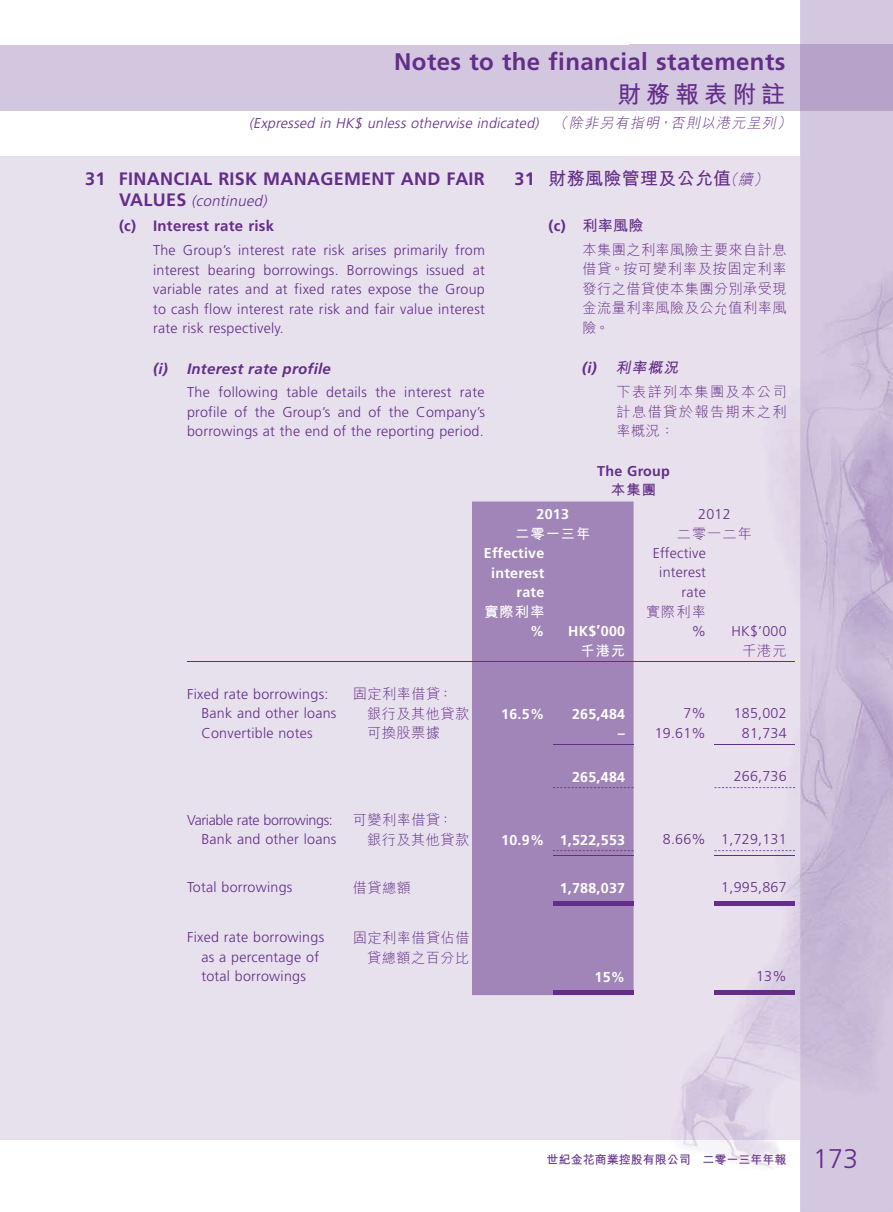
<style>
.page{position:relative;width:893px;height:1212px;background:#fff}
.page>*{position:absolute;margin:0;border:0;box-sizing:border-box;transform-origin:0 0}
.t1{font:300 27px "Frutiger LT Std";color:#642d89}
.t2{font:700 24px "Frutiger LT Std";letter-spacing:.02em;color:#642d89}
.t3{font:24px "M Hei HK Bold E Ten B5 H";letter-spacing:.2em;color:#642d89}
.t4{font:700 18px "Frutiger LT Std";letter-spacing:.015em;color:#642d89}
.t5{font:18px "M Hei HK Bold E Ten B5 H";letter-spacing:.015em;color:#642d89}
.t6{font:700 15px/25.2px "Frutiger LT Std";letter-spacing:.02em;color:#642d89}
.t7{font:italic 700 15px "Frutiger LT Std";letter-spacing:.02em;color:#642d89}
.t8{font:15px "M Hei HK Bold E Ten B5 H";color:#642d89}
.t9{font:italic 15px "M Hei HK Bold E Ten B5 H";color:#642d89}
.t10{font:300 14.25px/19.5px "Frutiger LT Std";letter-spacing:.02em;color:#642d89;text-align:justify}
.t11{font:14.25px/19.5px "M Hei HK Light E Ten B5 H";letter-spacing:.03em;color:#642d89;text-align:justify}
.t12{font:700 14.25px "Frutiger LT Std";letter-spacing:.02em;color:#fff}
.t13{font:italic 300 14.25px "Frutiger LT Std";color:#642d89}
.t14{font:300 14.25px "Frutiger LT Std";letter-spacing:-.02em;color:#642d89}
.t15{font:14.25px "M Hei HK Bold E Ten B5 H";letter-spacing:.07em;color:#fff}
.t16{font:700 14.25px "Frutiger LT Std";letter-spacing:.02em;color:#642d89}
.t17{font:14.25px "M Hei HK Bold E Ten B5 H";color:#642d89}
.t18{font:12px "M Hei HK Bold E Ten B5 H";color:#642d89}
.s1{font-family:"M Hei HK Light E Ten B5 H";font-weight:400}
.s2{font-family:"Frutiger LT Std";font-weight:700}
.s3{font-family:"M Hei HK Light E Ten B5 H";font-style:italic;font-size:15px}
.s4{font-size:18px}
.s5{font-weight:300;font-style:italic}
.s6{font-weight:700;color:#fff}
</style>
<div class="page">
<div style="left:0;top:156px;width:800px;height:984px;background:#e7e1ee"></div>
<div style="left:0;top:45px;width:630px;height:66px;background:#d3c7df"></div>
<img style="left:768px;top:1140px;width:12px;height:29px">
<img style="left:680px;top:1140px;width:88px;height:27px">
<img style="left:630px;top:426px;width:170px;height:714px">
<img style="left:800px;top:0;width:93px;height:1212px">
<img style="left:630px;top:45px;width:263px;height:66px">
<div style="left:472px;top:501px;width:162px;height:494px;background:#a285b8"></div>
<hr style="left:187px;top:661px;width:166px;height:1px;background:#642d89">
<hr style="left:353px;top:661px;width:119px;height:1px;background:#642d89">
<hr style="left:472px;top:661px;width:81px;height:1px;background:#642d89">
<hr style="left:553px;top:661px;width:81px;height:1px;background:#642d89">
<hr style="left:634px;top:661px;width:80px;height:1px;background:#642d89">
<hr style="left:714px;top:661px;width:81px;height:1px;background:#642d89">
<hr style="left:553px;top:744px;width:81px;height:1px;background:#642d89">
<hr style="left:714px;top:744px;width:81px;height:1px;background:#642d89">
<svg style="left:553px;top:787px;width:81px;height:1px"></svg>
<svg style="left:714px;top:787px;width:81px;height:1px"></svg>
<svg style="left:553px;top:850px;width:81px;height:1px"></svg>
<svg style="left:714px;top:850px;width:81px;height:1px"></svg>
<hr style="left:553px;top:855px;width:81px;height:1px;background:#642d89">
<hr style="left:714px;top:855px;width:81px;height:1px;background:#642d89">
<div style="left:553px;top:901px;width:81px;height:5px;background:#642d89"></div>
<div style="left:714px;top:901px;width:81px;height:5px;background:#642d89"></div>
<div style="left:553px;top:990px;width:81px;height:5px;background:#642d89"></div>
<div style="left:714px;top:990px;width:81px;height:5px;background:#642d89"></div>
<h2 class="t2" style="left:394px;top:48px;width:393px">Notes to the financial statements</h2>
<h2 class="t3" style="left:617px;top:85px;width:169px">財務報表附註</h2>
<p class="t13" style="left:249px;top:115px;width:546px">(Expressed in HK$ unless otherwise indicated) <span class="s1">（除非另有指明，否則以港元呈列）</span></p>
<p class="t5" style="left:514px;top:171px;width:258px"><span class="s2">31</span> 財務風險管理及公允值<span class="s3">（續）</span></p>
<p class="t8" style="left:549px;top:220px;width:96px"><span class="s2">(c)</span> 利率風險</p>
<p class="t11" style="left:583px;top:242px;width:206px">本集團之利率風險主要來自計息借貸。按可變利率及按固定利率發行之借貸使本集團分別承受現金流量利率風險及公允值利率風險。</p>
<p class="t9" style="left:582px;top:362px;width:101px"><span class="s2">(i)</span> 利率概況</p>
<p class="t11" style="left:617px;top:384px;width:172px">下表詳列本集團及本公司計息借貸於報告期末之利率概況：</p>
<p class="t4" style="left:85px;top:168px;width:401px">31 FINANCIAL RISK MANAGEMENT AND FAIR</p>
<p class="t6" style="left:119px;top:188px;width:157px"><span class="s4">VA L U E S</span> <span class="s5">(continued) </span>(c) Interest rate risk</p>
<p class="t10" style="left:153px;top:242px;width:333px">The Group’s interest rate risk arises primarily from interest bearing borrowings. Borrowings issued at variable rates and at fixed rates expose the Group to cash flow interest rate risk and fair value interest rate risk respectively.</p>
<p class="t7" style="left:153px;top:359px;width:179px">(i) Interest rate profile</p>
<p class="t10" style="left:187px;top:384px;width:299px">The following table details the interest rate profile of the Group’s and of the Company’s borrowings at the end of the reporting period.</p>
<p class="t12" style="left:537px;top:506px;width:34px">2013</p>
<p class="t15" style="left:515px;top:528px;width:77px">二零一三年</p>
<p class="t16" style="left:597px;top:463px;width:74px">The Group</p>
<p class="t17" style="left:611px;top:485px;width:46px">本集團</p>
<p class="t10" style="left:698px;top:506px;width:34px">2012</p>
<p class="t11" style="left:677px;top:525px;width:77px">二零一二年</p>
<p class="t12" style="left:484px;top:545px;width:62px">Effective</p>
<p class="t10" style="left:653px;top:544px;width:55px">Effective</p>
<p class="t12" style="left:491px;top:564px;width:55px">interest</p>
<p class="t10" style="left:659px;top:564px;width:48px">interest</p>
<p class="t12" style="left:517px;top:584px;width:29px">rate</p>
<p class="t10" style="left:681px;top:583px;width:26px">rate</p>
<p class="t15" style="left:484px;top:606px;width:61px">實際利率</p>
<p class="t11" style="left:646px;top:603px;width:61px">實際利率</p>
<p class="t12" style="left:530px;top:623px;width:16px">%</p>
<p class="t12" style="left:568px;top:623px;width:58px">HK$’000</p>
<p class="t10" style="left:692px;top:622px;width:16px">%</p>
<p class="t10" style="left:731px;top:622px;width:57px">HK$’000</p>
<p class="t15" style="left:580px;top:645px;width:46px">千港元</p>
<p class="t11" style="left:742px;top:642px;width:46px">千港元</p>
<p class="t10" style="left:187px;top:685px;width:143px">Fixed rate borrowings:</p>
<p class="t11" style="left:353px;top:686px;width:101px">固定利率借貸：</p>
<p class="t10" style="left:201px;top:705px;width:137px">Bank and other loans</p>
<p class="t11" style="left:367px;top:705px;width:104px">銀行及其他貸款</p>
<p class="t12" style="left:501px;top:705px;width:45px">16.5%</p>
<p class="t12" style="left:572px;top:705px;width:55px">265,484</p>
<p class="t10" style="left:683px;top:705px;width:24px">7%</p>
<p class="t10" style="left:734px;top:705px;width:55px">185,002</p>
<p class="t10" style="left:201px;top:724px;width:113px">Convertible notes</p>
<p class="t11" style="left:367px;top:725px;width:74px">可換股票據</p>
<p class="t10" style="left:618px;top:724px;width:89px"><span class="s6">–</span> 19.61%</p>
<p class="t10" style="left:742px;top:724px;width:46px">81,734</p>
<p class="t12" style="left:572px;top:768px;width:55px">265,484</p>
<p class="t10" style="left:734px;top:768px;width:55px">266,736</p>
<p class="t14" style="left:187px;top:811px;width:147px">Variable rate borrowings:</p>
<p class="t11" style="left:353px;top:812px;width:101px">可變利率借貸：</p>
<p class="t10" style="left:201px;top:831px;width:137px">Bank and other loans</p>
<p class="t11" style="left:367px;top:831px;width:104px">銀行及其他貸款</p>
<p class="t12" style="left:501px;top:831px;width:125px">10.9% 1,522,553</p>
<p class="t10" style="left:663px;top:831px;width:125px">8.66% 1,729,131</p>
<p class="t10" style="left:187px;top:879px;width:107px">Total borrowings</p>
<p class="t11" style="left:353px;top:879px;width:60px">借貸總額</p>
<p class="t12" style="left:560px;top:879px;width:67px">1,788,037</p>
<p class="t10" style="left:721px;top:879px;width:67px">1,995,867</p>
<p class="t10" style="left:201px;top:929px;width:124px;text-align:left;text-indent:-14px">Fixed rate borrowings as a percentage of total borrowings</p>
<p class="t11" style="left:353px;top:930px;width:118px;text-align:right">固定利率借貸佔借貸總額之百分比</p>
<p class="t12" style="left:594px;top:969px;width:32px">15%</p>
<p class="t10" style="left:756px;top:968px;width:32px">13%</p>
<p class="t18" style="left:547px;top:1154px;width:241px">世紀金花商業控股有限公司 二零一三年年報</p>
<h1 class="t1" style="left:813px;top:1143px;width:47px">173</h1>
</div>
